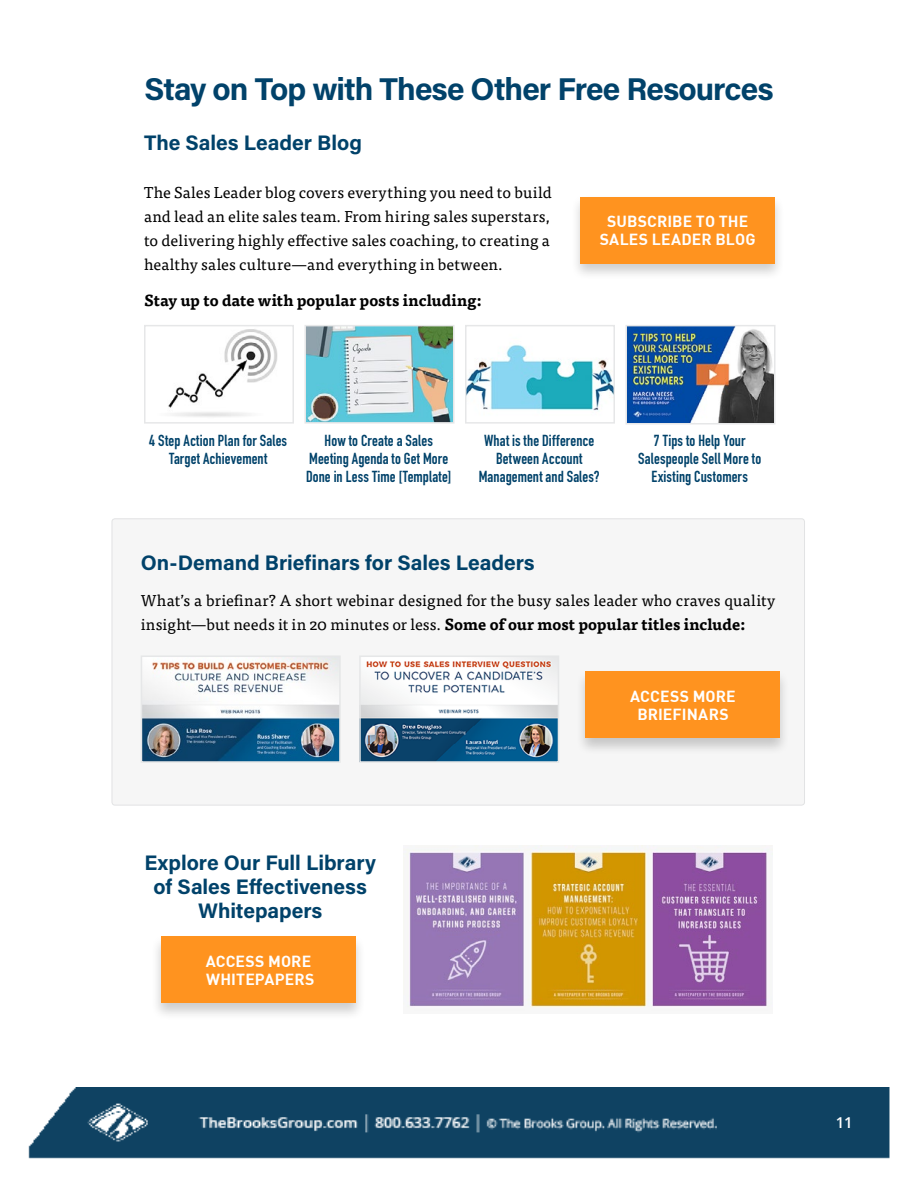
<style>
.page{position:relative;width:918px;height:1188px;background:#fff}
.page>*{position:absolute;margin:0;border:0;box-sizing:border-box;transform-origin:0 0}
.Header_21pt{font:700 31.5px "Acumin Pro";letter-spacing:-.03em;color:#01426a}
.Subheader_14pt{font:700 21px/24px "Acumin Pro";color:#01426a;text-align:center}
.Blog_Post_Titles{font:700 15.75px/18px "DIN Condensed";letter-spacing:.005em;color:#01426a;text-align:center}
.Subheader_14pt-2{font:15.75px/24px "Tisa Pro";letter-spacing:.005em;color:#000}
.Body_Copy{font:15.75px/24px "Tisa Pro";letter-spacing:.005em;color:#000}
.Body_Copy-2{font:15.75px/18px "DIN Bold";letter-spacing:.01em;color:#fff;text-align:center}
.Body_Copy-3{font:700 15.75px "Tisa Pro";letter-spacing:.005em;color:#000}
.t1{font:600 15px "Open Sans";color:#fff}
.s1{font-weight:700}
</style>
<div class="page">
<img style="left:28px;top:1087px;width:862px;height:72px">
<svg style="left:198px;top:1113px;width:160px;height:21px;background:#3b647e"></svg>
<img style="left:168px;top:329px;width:110px;height:88px">
<div style="left:144px;top:325px;width:150px;height:99px;border:2px solid #e6e7e8"></div>
<img style="left:307px;top:328px;width:144px;height:93px">
<div style="left:304px;top:325px;width:150px;height:99px;border:2px solid #e6e7e8"></div>
<img style="left:468px;top:344px;width:144px;height:67px">
<div style="left:465px;top:325px;width:150px;height:99px;border:2px solid #e6e7e8"></div>
<img style="left:629px;top:328px;width:144px;height:93px">
<div style="left:626px;top:325px;width:150px;height:99px;border:2px solid #e6e7e8"></div>
<div style="left:112px;top:519px;width:693px;height:286px;background:#f6f6f6;border-radius:3px"></div>
<img style="left:144px;top:658px;width:194px;height:102px">
<div style="left:141px;top:655px;width:200px;height:108px;border:2px solid #e6e7e8"></div>
<img style="left:362px;top:658px;width:194px;height:102px">
<div style="left:359px;top:655px;width:200px;height:108px;border:2px solid #e6e7e8"></div>
<div style="left:576px;top:669px;width:214px;height:87px;background:#000;opacity:.2"></div>
<div style="left:586px;top:672px;width:194px;height:66px;background:#ff931f"></div>
<div style="left:570px;top:194px;width:215px;height:87px;background:#000;opacity:.2"></div>
<div style="left:580px;top:197px;width:195px;height:66px;background:#ff931f"></div>
<div style="left:151px;top:934px;width:215px;height:87px;background:#000;opacity:.2"></div>
<div style="left:161px;top:937px;width:195px;height:66px;background:#ff931f"></div>
<img style="left:404px;top:846px;width:368px;height:162px">
<p class="Header_21pt" style="left:144px;top:67px;width:631px">Stay on Top with These Other Free Resources</p>
<p class="Subheader_14pt" style="left:144px;top:130px;width:219px">The Sales Leader Blog</p>
<p class="Subheader_14pt-2" style="left:144px;top:179px;width:409px">The Sales Leader blog covers everything you need to build and lead an elite sales team. From hiring sales superstars, to delivering highly effective sales coaching, to creating a healthy sales culture—and everything in between.</p>
<p class="Body_Copy-3" style="left:144px;top:287px;width:339px">Stay up to date with popular posts including:</p>
<p class="Body_Copy-2" style="left:600px;top:211px;width:157px">SUBSCRIBE TO THE<br>SALES LEADER BLOG</p>
<p class="Blog_Post_Titles" style="left:149px;top:432px;width:139px">4 Step Action Plan for Sales<br>Target Achievement</p>
<p class="Blog_Post_Titles" style="left:306px;top:432px;width:147px">How to Create a Sales<br>Meeting Agenda to Get More<br>Done in Less Time [Template]</p>
<p class="Blog_Post_Titles" style="left:479px;top:432px;width:122px">What is the Difference<br>Between Account<br>Management and Sales?</p>
<p class="Blog_Post_Titles" style="left:638px;top:432px;width:124px">7 Tips to Help Your<br>Salespeople Sell More to<br>Existing Customers</p>
<p class="Subheader_14pt" style="left:141px;top:549px;width:396px">On-Demand Briefinars for Sales Leaders</p>
<p class="Body_Copy" style="left:141px;top:587px;width:636px">What’s a briefinar? A short webinar designed for the busy sales leader who craves quality insight—but needs it in 20 minutes or less. <span class="s1">Some of our most popular titles include:</span></p>
<p class="Subheader_14pt" style="left:145px;top:849px;width:233px">Explore Our Full Library of Sales Effectiveness<br>Whitepapers</p>
<p class="Body_Copy-2" style="left:206px;top:951px;width:110px;text-align:left">ACCESS MORE<br>WHITEPAPERS</p>
<p class="Body_Copy-2" style="left:630px;top:686px;width:107px">ACCESS MORE<br>BRIEFINARS</p>
<p class="t1" style="left:836px;top:1113px;width:19px">11</p>
</div>
